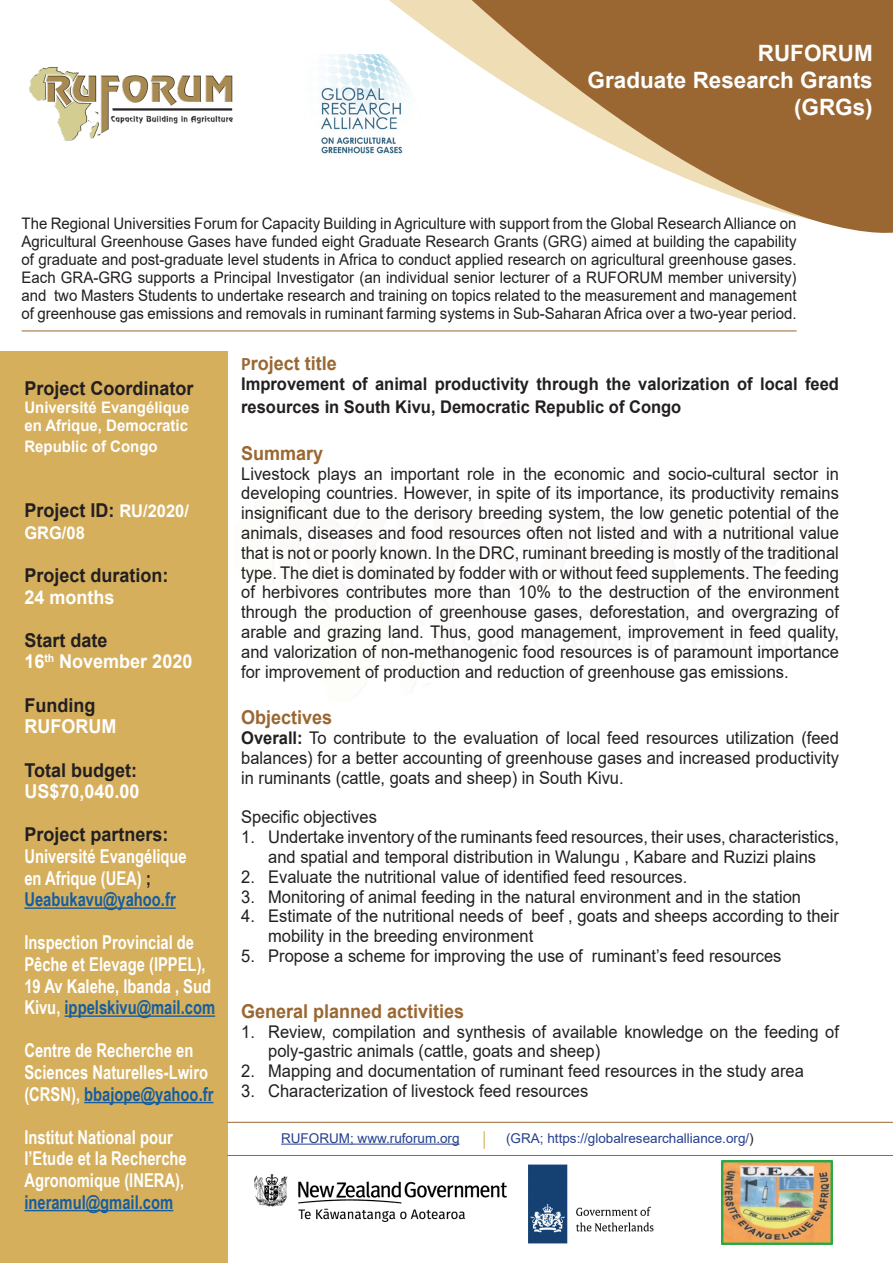
<style>
.page{position:relative;width:893px;height:1263px;background:#fff}
.page>*{position:absolute;margin:0;border:0;box-sizing:border-box;transform-origin:0 0}
.t1{font:700 22.5px/27px "Arial";color:#fff;text-align:right}
.t2{font:700 19.05px/21.6px "Arial Narrow";color:#fff;scale:.94 1}
.t3{font:700 19.05px "Arial";color:#231f20;scale:.94 1}
.t4{font:700 19.05px "Arial";color:#9a6732;scale:.94 1}
.t5{font:700 19.05px "Arial";color:#fff;scale:.94 1}
.t6{font:17.55px/19.8px "Arial";color:#231f20;text-align:justify;scale:.94 1}
.t7{font:700 17.55px/23.4px "Arial";color:#231f20;scale:.94 1}
.t8{font:700 17.55px "Arial";color:#fff;scale:.94 1}
.t9{font:15.9px/18px "Arial";color:#231f20;text-align:justify;scale:.94 1}
.t10{font:700 15.9px/18px "Arial";color:#fff;scale:.94 1}
.t11{font:13.5px "Arial";color:#253f8e}
.s1{font-size:17.55px;color:#fff}
.s2{color:#231f20}
.s3{color:#175d9e}
.s4{font-family:"Calibri"}
.s5{font-weight:700}
</style>
<div class="page">
<svg style="left:389px;top:0;width:83px;height:61px;fill:#efddb6"></svg>
<svg style="left:472px;top:0;width:421px;height:234px;fill:#9a6732"></svg>
<div style="left:0;top:351px;width:227px;height:912px;background:#d5af5c"></div>
<hr style="left:24px;top:907px;width:152px;height:2px;background:#175d9e">
<hr style="left:65px;top:1015px;width:150px;height:2px;background:#175d9e">
<hr style="left:84px;top:1102px;width:129px;height:1px;background:#175d9e">
<hr style="left:24px;top:1210px;width:149px;height:1px;background:#175d9e">
<img style="left:29px;top:66px;width:204px;height:75px">
<img style="left:321px;top:55px;width:103px;height:99px">
<img style="left:254px;top:1175px;width:252px;height:46px">
<hr style="left:227px;top:1122px;width:666px;height:1px;background:#9a6732">
<hr style="left:227px;top:1155px;width:666px;height:1px;background:#9a6732">
<hr style="left:22px;top:331px;width:774px;height:1px;background:#9a6732">
<hr style="left:281px;top:1143px;width:179px;height:1px;background:#253f8e">
<svg style="left:484px;top:1131px;width:1px;height:18px"></svg>
<img style="left:528px;top:1164px;width:126px;height:80px">
<img style="left:721px;top:1160px;width:111px;height:85px">
<p class="t1" style="left:758px;top:40px;width:116px">RUFORUM</p>
<p class="t1" style="left:588px;top:67px;width:287px">Graduate Research Grants (GRGs)</p>
<p class="t9" style="left:22px;top:214px;width:826px">The Regional Universities Forum for Capacity Building in Agriculture with support from the Global Research Alliance on Agricultural Greenhouse Gases have funded eight Graduate Research Grants (GRG) aimed at building the capability of graduate and post-graduate level students in Africa to conduct applied research on agricultural greenhouse gases.<br>Each GRA-GRG supports a Principal Investigator (an individual senior lecturer of a RUFORUM member university) and two Masters Students to undertake research and training on topics related to the measurement and management of greenhouse gas emissions and removals in ruminant farming systems in Sub-Saharan Africa over a two-year period.</p>
<p class="t3" style="left:24px;top:375px;width:181px">Project Coordinator</p>
<p class="t10" style="left:24px;top:398px;width:177px">Université Evangélique en Afrique, Democratic</p>
<p class="t10" style="left:24px;top:438px;width:143px">Republic of Congo</p>
<p class="t3" style="left:24px;top:497px;width:177px">Project ID: <span class="s1">RU/2020/</span></p>
<p class="t8" style="left:24px;top:520px;width:66px">GRG/08</p>
<p class="t3" style="left:24px;top:562px;width:155px">Project duration:</p>
<p class="t5" style="left:24px;top:583px;width:97px">24 months</p>
<p class="t3" style="left:24px;top:627px;width:90px">Start date</p>
<p class="t5" style="left:24px;top:648px;width:180px">16<sup>th</sup> November 2020</p>
<p class="t3" style="left:24px;top:691px;width:77px">Funding</p>
<p class="t5" style="left:24px;top:713px;width:99px">RUFORUM</p>
<p class="t3" style="left:24px;top:756px;width:121px">Total budget:</p>
<p class="t5" style="left:24px;top:778px;width:124px">US$70,040.00</p>
<p class="t3" style="left:24px;top:821px;width:155px">Project partners:</p>
<p class="t2" style="left:24px;top:844px;width:174px">Université Evangélique en Afrique (UEA) <span class="s2">;<br></span><span class="s3">Ueabukavu@yahoo.fr</span></p>
<p class="t2" style="left:24px;top:931px;width:204px">Inspection Provincial de<br>Pêche et Elevage (IPPEL),<br>19 Av Kalehe, Ibanda , Sud<br>Kivu, <span class="s3">ippelskivu@mail.com</span></p>
<p class="t2" style="left:24px;top:1039px;width:203px">Centre de Recherche en<br>Sciences Naturelles-Lwiro (CRSN), <span class="s3">bbajope@yahoo.fr</span></p>
<p class="t2" style="left:24px;top:1125px;width:174px">Institut National pour l’Etude et la Recherche<br>Agronomique (INERA), <span class="s3">ineramul@gmail.com</span></p>
<p class="t4" style="left:241px;top:350px;width:103px"><span class="s4">P</span>roject title</p>
<p class="t7" style="left:241px;top:372px;width:637px">Improvement of animal productivity through the valorization of local feed resources in South Kivu, Democratic Republic of Congo</p>
<p class="t4" style="left:241px;top:440px;width:89px">Summary</p>
<p class="t6" style="left:241px;top:463px;width:637px">Livestock plays an important role in the economic and socio-cultural sector in developing countries. However, in spite of its importance, its productivity remains insignificant due to the derisory breeding system, the low genetic potential of the animals, diseases and food resources often not listed and with a nutritional value that is not or poorly known. In the DRC, ruminant breeding is mostly of the traditional type. The diet is dominated by fodder with or without feed supplements. The feeding of herbivores contributes more than 10% to the destruction of the environment through the production of greenhouse gases, deforestation, and overgrazing of arable and grazing land. Thus, good management, improvement in feed quality, and valorization of non-methanogenic food resources is of paramount importance for improvement of production and reduction of greenhouse gas emissions.</p>
<p class="t4" style="left:241px;top:704px;width:98px">Objectives</p>
<p class="t6" style="left:241px;top:728px;width:637px"><span class="s5">Overall:</span> To contribute to the evaluation of local feed resources utilization (feed balances) for a better accounting of greenhouse gases and increased productivity in ruminants (cattle, goats and sheep) in South Kivu.</p>
<p class="t6" style="left:241px;top:807px;width:146px">Specific objectives</p>
<p class="t6" style="left:241px;top:827px;width:637px;text-align:center">1. Undertake inventory of the ruminants feed resources, their uses, characteristics, and spatial and temporal distribution in Walungu , Kabare and Ruzizi plains</p>
<p class="t6" style="left:241px;top:867px;width:476px">2. Evaluate the nutritional value of identified feed resources.</p>
<p class="t6" style="left:241px;top:886px;width:597px">3. Monitoring of animal feeding in the natural environment and in the station</p>
<p class="t6" style="left:268px;top:906px;width:609px;text-indent:-27px">4. Estimate of the nutritional needs of beef , goats and sheeps according to their mobility in the breeding environment</p>
<p class="t6" style="left:241px;top:946px;width:576px">5. Propose a scheme for improving the use of ruminant’s feed resources</p>
<p class="t4" style="left:241px;top:998px;width:239px">General planned activities</p>
<p class="t6" style="left:268px;top:1021px;width:609px;text-indent:-27px">1. Review, compilation and synthesis of available knowledge on the feeding of poly-gastric animals (cattle, goats and sheep)</p>
<p class="t6" style="left:241px;top:1061px;width:600px">2. Mapping and documentation of ruminant feed resources in the study area</p>
<p class="t6" style="left:241px;top:1081px;width:371px">3. Characterization of livestock feed resources</p>
<p class="t11" style="left:281px;top:1129px;width:180px">RUFORUM; www.ruforum.org</p>
<p class="t11" style="left:506px;top:1129px;width:249px">(GRA; https://globalresearchalliance.org/<span class="s2">)</span></p>
</div>
